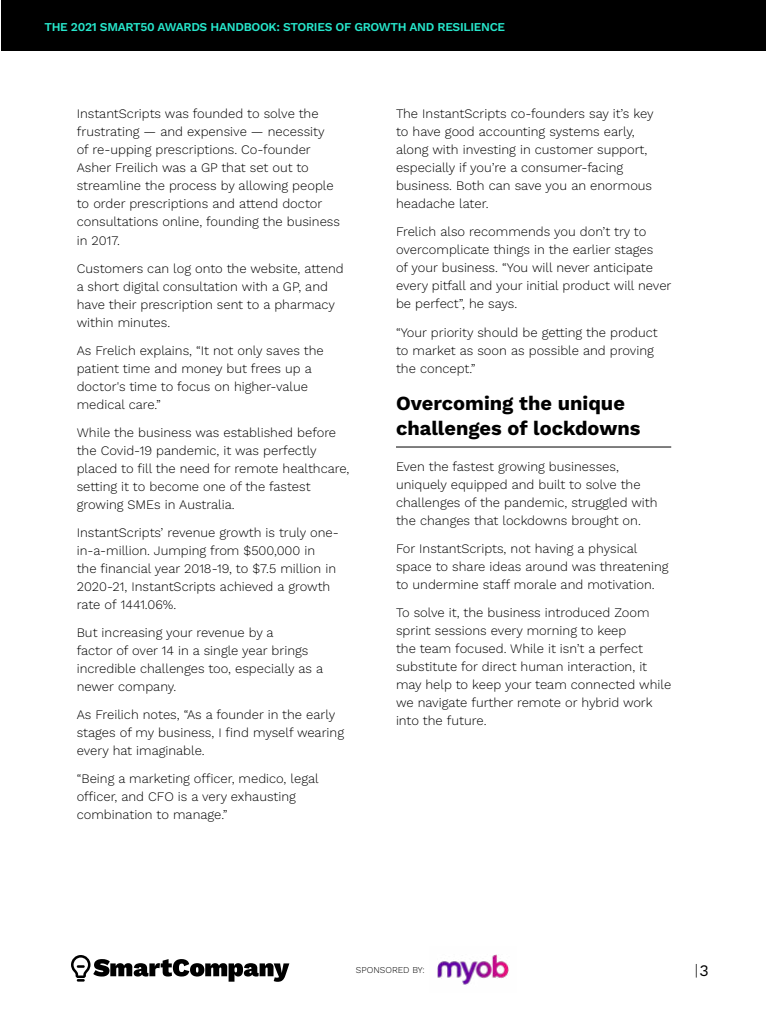
<style>
.page{position:relative;width:766px;height:1021px;background:#fff}
.page>*{position:absolute;margin:0;border:0;box-sizing:border-box;transform-origin:0 0}
.t1{font:700 20px/24px "Work Sans";color:#000}
.t2{font:300 16px "Work Sans";color:#000}
.t3{font:300 13px/18px "Work Sans";color:#000}
.t4{font:600 12px "Work Sans";letter-spacing:-.025em;color:#27e6cb}
.t5{font:300 9px "Work Sans";color:#000}
.s1{font-weight:400}
</style>
<div class="page">
<hr style="left:396px;top:446px;width:275px;height:1px;background:#000">
<svg style="left:71px;top:955px;width:218px;height:26px"></svg>
<div style="left:0;top:0;width:765px;height:50px;background:#000"></div>
<img style="left:437px;top:954px;width:72px;height:31px">
<p class="t4" style="left:44px;top:18px;width:462px">THE 2021 SMART50 AWARDS HANDBOOK: STORIES OF GROWTH AND RESILIENCE</p>
<p class="t3" style="left:77px;top:104px;width:265px">InstantScripts was founded to solve the frustrating — and expensive — necessity<br>of re-upping prescriptions. Co-founder Asher Freilich was a GP that set out to streamline the process by allowing people to order prescriptions and attend doctor consultations online, founding the business in 2017.</p>
<p class="t3" style="left:77px;top:258px;width:268px">Customers can log onto the website, attend a short digital consultation with a GP, and have their prescription sent to a pharmacy within minutes.</p>
<p class="t3" style="left:77px;top:340px;width:248px">As Frelich explains, “It not only saves the patient time and money but frees up a doctor's time to focus on higher-value medical care.”</p>
<p class="t3" style="left:77px;top:422px;width:274px">While the business was established before the Covid-19 pandemic, it was perfectly placed to fill the need for remote healthcare, setting it to become one of the fastest growing SMEs in Australia.</p>
<p class="t3" style="left:77px;top:522px;width:263px">InstantScripts’ revenue growth is truly one&shy;in-a-million. Jumping from $500,000 in<br>the financial year 2018-19, to $7.5 million in 2020-21, InstantScripts achieved a growth rate of 1441.06%.</p>
<p class="t3" style="left:77px;top:623px;width:248px">But increasing your revenue by a<br>factor of over 14 in a single year brings incredible challenges too, especially as a newer company.</p>
<p class="t3" style="left:77px;top:705px;width:269px">As Freilich notes, “As a founder in the early stages of my business, I find myself wearing every hat imaginable.</p>
<p class="t3" style="left:77px;top:769px;width:243px">“Being a marketing officer, medico, legal officer, and CFO is a very exhausting combination to manage.”</p>
<p class="t3" style="left:396px;top:104px;width:259px">The InstantScripts co-founders say it’s key to have good accounting systems early, along with investing in customer support, especially if you’re a consumer-facing business. Both can save you an enormous headache later.</p>
<p class="t3" style="left:396px;top:222px;width:277px">Frelich also recommends you don’t try to overcomplicate things in the earlier stages<br>of your business. “You will never anticipate every pitfall and your initial product will never be perfect”, he says.</p>
<p class="t3" style="left:396px;top:322px;width:263px">“Your priority should be getting the product to market as soon as possible and proving the concept.”</p>
<h1 class="t1" style="left:396px;top:391px;width:246px">Overcoming the unique challenges of lockdowns</h1>
<p class="t3" style="left:396px;top:456px;width:263px">Even the fastest growing businesses, uniquely equipped and built to solve the challenges of the pandemic, struggled with the changes that lockdowns brought on.</p>
<p class="t3" style="left:396px;top:538px;width:274px">For InstantScripts, not having a physical space to share ideas around was threatening to undermine staff morale and motivation.</p>
<p class="t3" style="left:396px;top:602px;width:277px">To solve it, the business introduced Zoom sprint sessions every morning to keep<br>the team focused. While it isn’t a perfect substitute for direct human interaction, it may help to keep your team connected while we navigate further remote or hybrid work into the future.</p>
<p class="t5" style="left:356px;top:963px;width:70px">SPONSORED BY:</p>
<p class="t2" style="left:694px;top:958px;width:16px">|<span class="s1">3</span></p>
</div>
